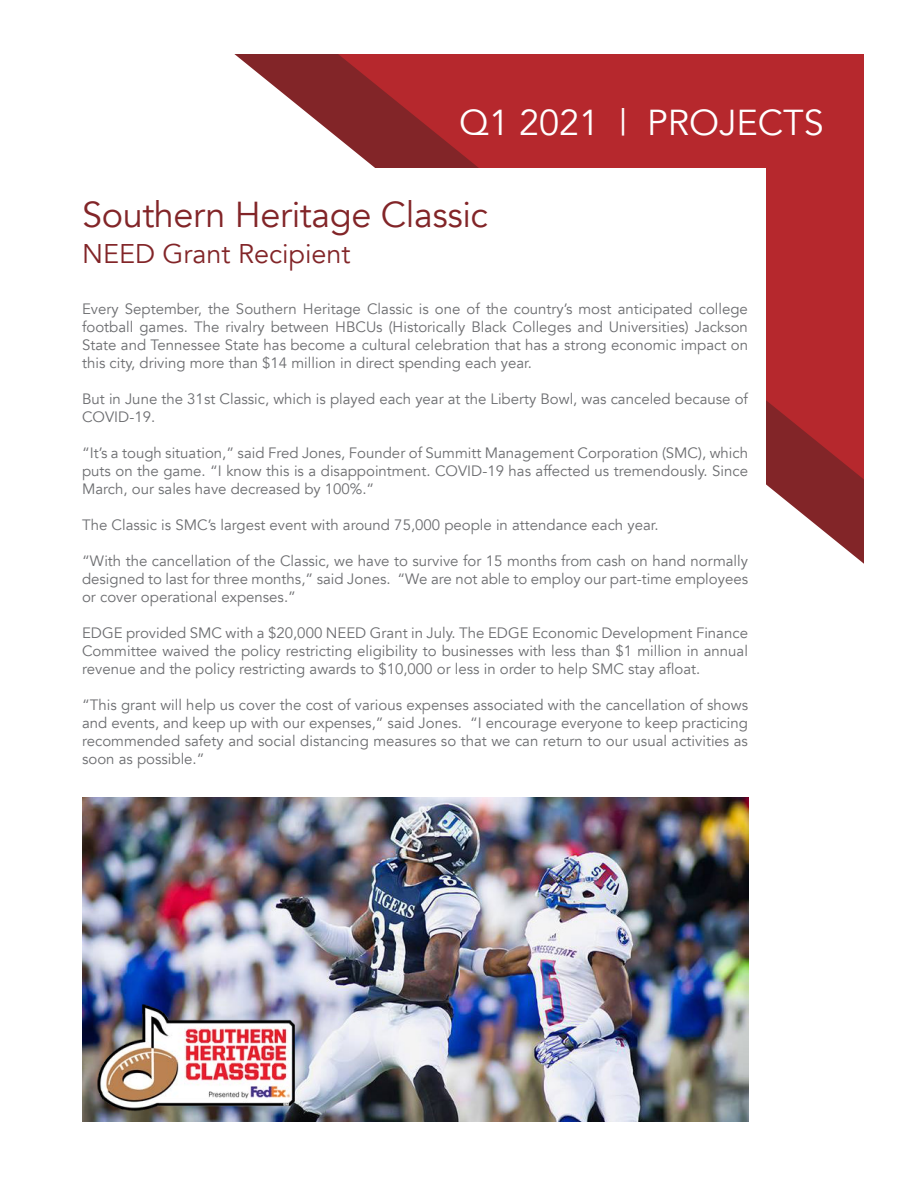
<style>
.page{position:relative;width:918px;height:1188px;background:#fff}
.page>*{position:absolute;margin:0;border:0;box-sizing:border-box;transform-origin:0 0}
.t1{font:36px "Avenir";letter-spacing:-.01em;color:#822528}
.t2{font:36px "Avenir";color:#fff}
.t3{font:27px "Avenir";color:#822528}
.t4{font:15px/18px "Avenir";color:#6c6d70;text-align:justify}
</style>
<div class="page">
<svg style="left:234px;top:54px;width:630px;height:510px"></svg>
<svg style="left:338px;top:54px;width:526px;height:426px;background:#af282d"></svg>
<div style="left:54px;top:168px;width:712px;height:410px;background:#fff"></div>
<img style="left:82px;top:798px;width:666px;height:323px">
<img style="left:97px;top:1003px;width:200px;height:108px">
<p class="t2" style="left:459px;top:102px;width:366px">Q1 2021 | PROJECTS</p>
<p class="t1" style="left:82px;top:193px;width:407px">Southern Heritage Classic</p>
<p class="t3" style="left:82px;top:238px;width:270px">NEED Grant Recipient</p>
<p class="t4" style="left:82px;top:301px;width:667px">Every September, the Southern Heritage Classic is one of the country’s most anticipated college football games. The rivalry between HBCUs (Historically Black Colleges and Universities) Jackson State and Tennessee State has become a cultural celebration that has a strong economic impact on this city, driving more than $14 million in direct spending each year.</p>
<p class="t4" style="left:82px;top:391px;width:667px">But in June the 31st Classic, which is played each year at the Liberty Bowl, was canceled because of<br>COVID-19.</p>
<p class="t4" style="left:82px;top:445px;width:667px">“It’s a tough situation,” said Fred Jones, Founder of Summitt Management Corporation (SMC), which puts on the game. “I know this is a disappointment. COVID-19 has affected us tremendously. Since March, our sales have decreased by 100%.”</p>
<p class="t4" style="left:82px;top:517px;width:578px">The Classic is SMC’s largest event with around 75,000 people in attendance each year.</p>
<p class="t4" style="left:82px;top:553px;width:668px">“With the cancellation of the Classic, we have to survive for 15 months from cash on hand normally designed to last for three months,” said Jones. “We are not able to employ our part-time employees or cover operational expenses.”</p>
<p class="t4" style="left:82px;top:625px;width:667px">EDGE provided SMC with a $20,000 NEED Grant in July. The EDGE Economic Development Finance Committee waived the policy restricting eligibility to businesses with less than $1 million in annual revenue and the policy restricting awards to $10,000 or less in order to help SMC stay afloat.</p>
<p class="t4" style="left:82px;top:697px;width:668px">“This grant will help us cover the cost of various expenses associated with the cancellation of shows and events, and keep up with our expenses,” said Jones. “I encourage everyone to keep practicing recommended safety and social distancing measures so that we can return to our usual activities as soon as possible.”</p>
</div>
